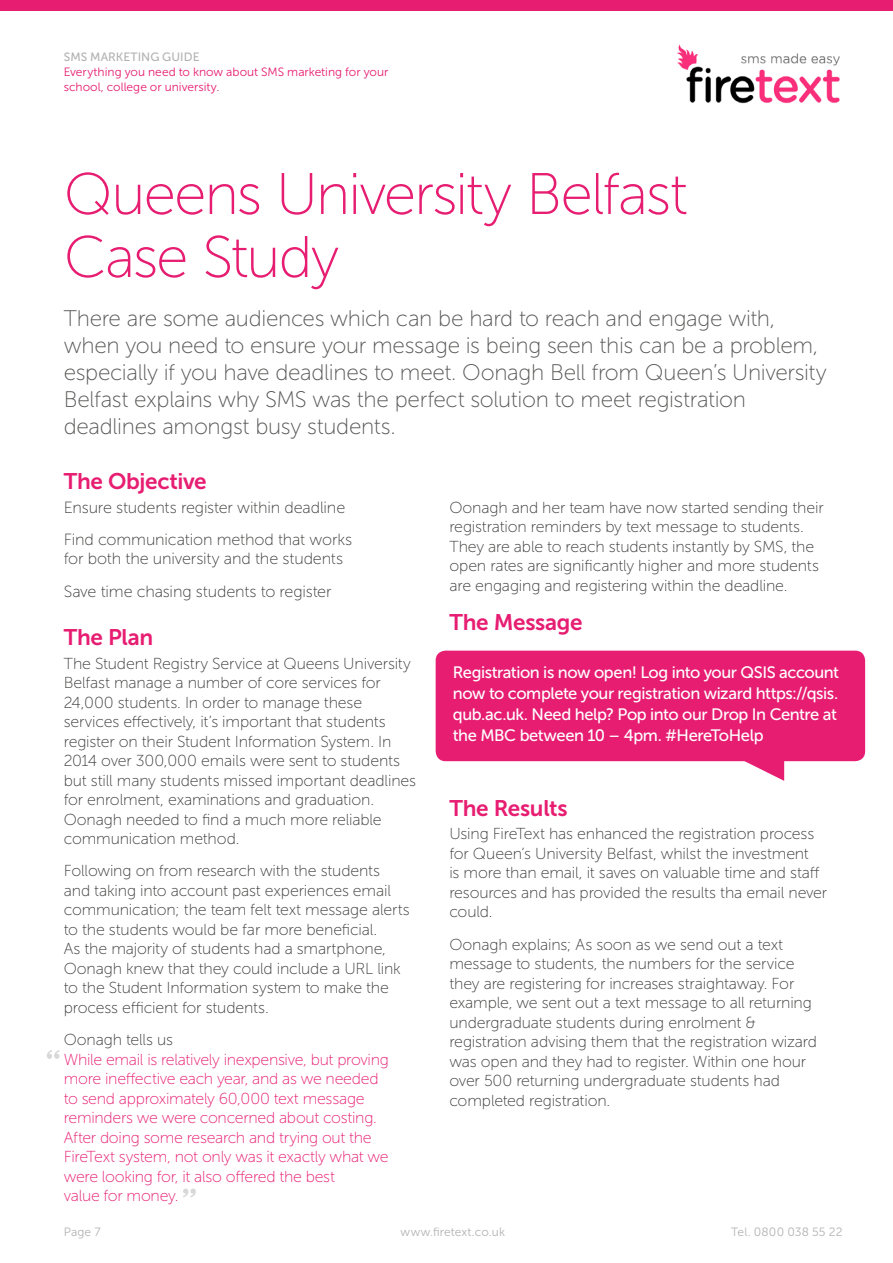
<style>
.page{position:relative;width:893px;height:1263px;background:#fff}
.page>*{position:absolute;margin:0;border:0;box-sizing:border-box;transform-origin:0 0}
.t1{font:58.5px/63px "Museo Sans 100";letter-spacing:-.035em;color:#e71d72}
.t2{font:22.5px/27px "Museo Sans 100";letter-spacing:-.015em;color:#575756}
.t3{font:22.5px "Museo Sans 700";letter-spacing:-.015em;color:#e71d72}
.t4{font:16.5px/21px "Museo Sans 500";letter-spacing:-.025em;color:#fff}
.t5{font:16.2px/32.2px "Museo Sans 100";letter-spacing:-.01em;color:#3c3c3b}
.t6{font:15.9px/19.5px "Museo Sans 100";letter-spacing:-.01em;color:#3c3c3b}
.t7{font:15.9px/19.5px "Museo Sans 100";letter-spacing:-.02em;color:#e71d72}
.t8{font:12px/15px "Museo Sans 300";color:#e71d72}
.t9{font:12px "Museo Sans 300";letter-spacing:.01em;color:#b3b2b2}
.t10{font:12px "Museo Sans 500";letter-spacing:.005em;color:#b3b2b2}
</style>
<div class="page">
<img style="left:677px;top:44px;width:163px;height:60px">
<div style="left:0;top:0;width:893px;height:11px;background:#e71d72"></div>
<svg style="left:47px;top:1050px;width:13px;height:9px"></svg>
<svg style="left:183px;top:1188px;width:13px;height:9px"></svg>
<div style="left:436px;top:651px;width:429px;height:110px;background:#e71d72;border-radius:10px"></div>
<svg style="left:722px;top:761px;width:62px;height:20px"></svg>
<p class="t10" style="left:64px;top:50px;width:137px">SMS MARKETING GUIDE</p>
<p class="t8" style="left:64px;top:65px;width:326px">Everything you need to know about SMS marketing for your school, college or university.</p>
<h1 class="t1" style="left:64px;top:163px;width:626px">Queens University Belfast<br>Case Study</h1>
<p class="t2" style="left:64px;top:305px;width:764px">There are some audiences which can be hard to reach and engage with, when you need to ensure your message is being seen this can be a problem, especially if you have deadlines to meet. Oonagh Bell from Queen’s University Belfast explains why SMS was the perfect solution to meet registration deadlines amongst busy students.</p>
<h2 class="t3" style="left:64px;top:469px;width:144px">The Objective</h2>
<p class="t5" style="left:64px;top:491px;width:290px">Ensure students register within deadline<br>Find communication method that works</p>
<p class="t5" style="left:64px;top:543px;width:281px">for both the university and the students<br>Save time chasing students to register</p>
<h2 class="t3" style="left:64px;top:625px;width:91px">The Plan</h2>
<p class="t6" style="left:64px;top:654px;width:354px">The Student Registry Service at Queens University Belfast manage a number of core services for 24,000 students. In order to manage these services effectively, it’s important that students register on their Student Information System. In 2014 over 300,000 emails were sent to students but still many students missed important deadlines for enrolment, examinations and graduation.<br>Oonagh needed to find a much more reliable communication method.</p>
<p class="t6" style="left:64px;top:861px;width:347px">Following on from research with the students and taking into account past experiences email communication; the team felt text message alerts to the students would be far more beneficial.<br>As the majority of students had a smartphone, Oonagh knew that they could include a URL link to the Student Information system to make the process efficient for students.</p>
<p class="t6" style="left:64px;top:1030px;width:111px">Oonagh tells us</p>
<p class="t7" style="left:64px;top:1050px;width:327px">While email is relatively inexpensive, but proving more ineffective each year, and as we needed to send approximately 60,000 text message reminders we were concerned about costing.<br>After doing some research and trying out the FireText system, not only was it exactly what we were looking for, it also offered the best<br>value for money.</p>
<p class="t6" style="left:449px;top:498px;width:376px">Oonagh and her team have now started sending their registration reminders by text message to students.<br>They are able to reach students instantly by SMS, the open rates are significantly higher and more students are engaging and registering within the deadline.</p>
<h2 class="t3" style="left:449px;top:610px;width:135px">The Message</h2>
<p class="t4" style="left:453px;top:662px;width:388px">Registration is now open! Log into your QSIS account now to complete your registration wizard https://qsis. qub.ac.uk. Need help? Pop into our Drop In Centre at the MBC between 10 – 4pm. #HereToHelp</p>
<h2 class="t3" style="left:449px;top:795px;width:120px">The Results</h2>
<p class="t6" style="left:449px;top:824px;width:379px">Using FireText has enhanced the registration process for Queen’s University Belfast, whilst the investment<br>is more than email, it saves on valuable time and staff resources and has provided the results tha email never could.</p>
<p class="t6" style="left:449px;top:935px;width:369px">Oonagh explains; As soon as we send out a text message to students, the numbers for the service they are registering for increases straightaway. For example, we sent out a text message to all returning undergraduate students during enrolment &amp; registration advising them that the registration wizard was open and they had to register. Within one hour over 500 returning undergraduate students had completed registration.</p>
<p class="t9" style="left:64px;top:1225px;width:38px">Page 7</p>
<p class="t9" style="left:401px;top:1225px;width:106px">www.firetext.co.uk</p>
<p class="t9" style="left:731px;top:1225px;width:113px">Tel. 0800 038 55 22</p>
</div>
